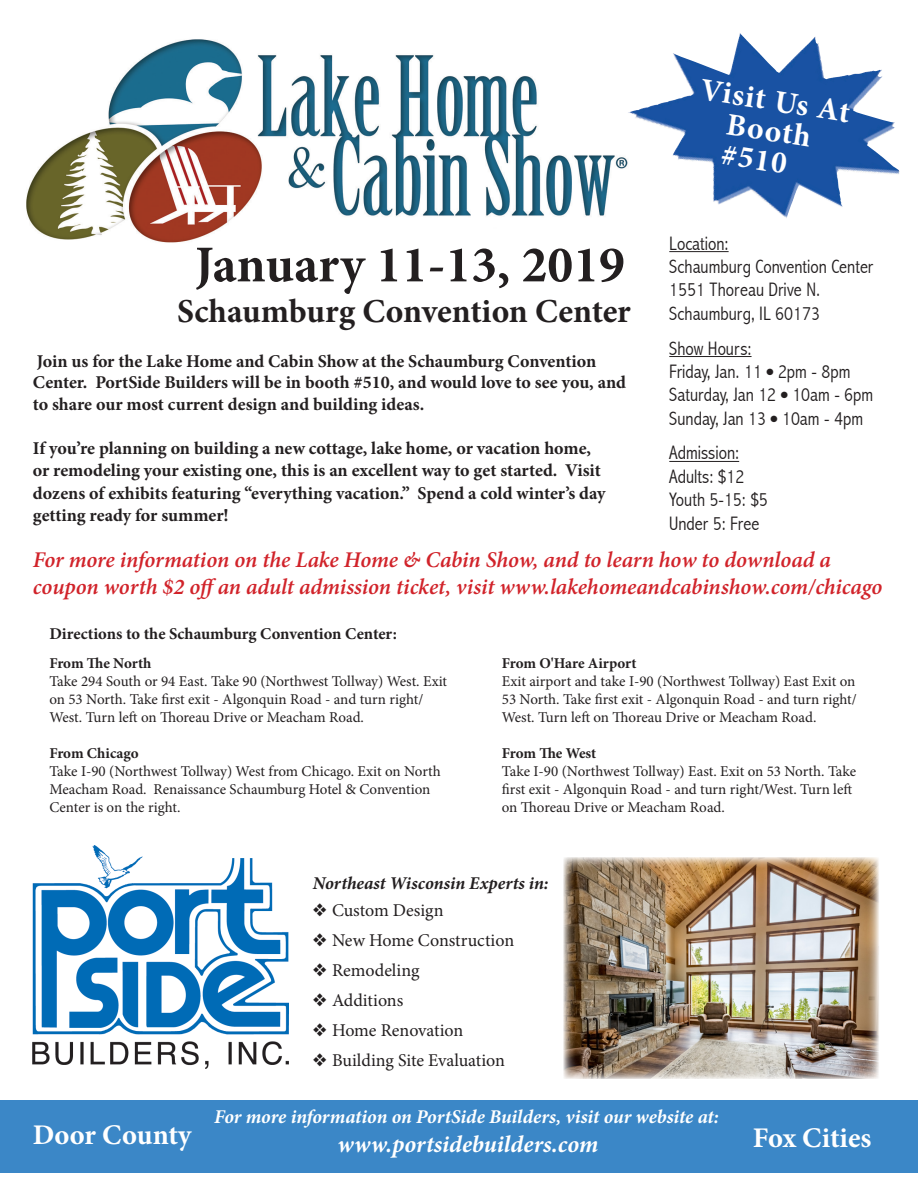
<style>
.page{position:relative;width:918px;height:1188px;background:#fff}
.page>*{position:absolute;margin:0;border:0;box-sizing:border-box;transform-origin:0 0}
.t1{font:700 51.75px "Minion Pro";color:#231f20}
.t2{font:700 33.6px "Minion Pro";letter-spacing:-.005em;color:#231f20}
.t3{font:700 31.5px "Minion Pro";color:#fff}
.t4{font:700 28.5px "Minion Pro";letter-spacing:-.005em;color:#fff}
.t5{font:italic 700 24px "Minion Pro";color:#fff}
.t6{font:italic 600 22.5px "Minion Pro";letter-spacing:-.005em;color:#d1232a}
.t7{font:300 condensed 19.5px "Abadi";color:#231f20}
.t8{font:italic 700 19.5px "Minion Pro";letter-spacing:-.005em;color:#fff}
.t9{font:700 18px/22.5px "Minion Pro";color:#231f20}
.t10{font:18px "Minion Pro";color:#231f20}
.t11{font:italic 700 18px "Minion Pro";color:#231f20}
.t12{font:700 16.5px "Minion Pro";letter-spacing:-.005em;color:#231f20}
.t13{font:15px/18px "Minion Pro";letter-spacing:-.005em;color:#231f20}
.t14{font:700 15px "Minion Pro";letter-spacing:-.01em;color:#231f20}
</style>
<div class="page">
<img style="left:26px;top:39px;width:601px;height:204px">
<img style="left:32px;top:845px;width:257px;height:223px">
<img style="left:627px;top:42px;width:273px;height:176px">
<hr style="left:669px;top:251px;width:60px;height:1px;background:#231f20">
<hr style="left:669px;top:356px;width:83px;height:1px;background:#231f20">
<hr style="left:669px;top:461px;width:70px;height:1px;background:#231f20">
<img style="left:564px;top:857px;width:315px;height:222px">
<div style="left:0;top:1100px;width:918px;height:73px;background:#3b87c7"></div>
<p class="t1" style="left:195px;top:228px;width:431px">January 11-13, 2019</p>
<p class="t2" style="left:177px;top:287px;width:455px">Schaumburg Convention Center</p>
<p class="t9" style="left:33px;top:350px;width:595px;line-height:21.6px">Join us for the Lake Home and Cabin Show at the Schaumburg Convention<br>Center. PortSide Builders will be in booth #510, and would love to see you, and to share our most current design and building ideas.</p>
<p class="t9" style="left:33px;top:437px;width:574px">If you’re planning on building a new cottage, lake home, or vacation home, or remodeling your existing one, this is an excellent way to get started. Visit dozens of exhibits featuring “everything vacation.” Spend a cold winter’s day getting ready for summer!</p>
<p class="t3" style="left:704px;top:67px;width:153px;rotate:9deg">Visit Us At</p>
<p class="t3" style="left:730px;top:102px;width:87px;rotate:9deg">Booth</p>
<p class="t3" style="left:725px;top:132px;width:67px;rotate:9deg">#510</p>
<p class="t7" style="left:669px;top:232px;width:61px">Location:</p>
<p class="t7" style="left:669px;top:255px;width:206px">Schaumburg Convention Center</p>
<p class="t7" style="left:669px;top:279px;width:152px">1551 Thoreau Drive N.</p>
<p class="t7" style="left:669px;top:302px;width:152px">Schaumburg, IL 60173</p>
<p class="t7" style="left:669px;top:337px;width:84px">Show Hours:</p>
<p class="t7" style="left:669px;top:360px;width:183px">Friday, Jan. 11 ● 2pm - 8pm</p>
<p class="t7" style="left:669px;top:384px;width:206px">Saturday, Jan 12 ● 10am - 6pm</p>
<p class="t7" style="left:669px;top:407px;width:195px">Sunday, Jan 13 ● 10am - 4pm</p>
<p class="t7" style="left:669px;top:442px;width:71px">Admission:</p>
<p class="t7" style="left:669px;top:465px;width:76px">Adults: $12</p>
<p class="t7" style="left:669px;top:488px;width:100px">Youth 5-15: $5</p>
<p class="t7" style="left:669px;top:512px;width:92px">Under 5: Free</p>
<p class="t6" style="left:33px;top:544px;width:800px">For more information on the Lake Home &amp; Cabin Show, and to learn how to download a</p>
<p class="t6" style="left:33px;top:571px;width:851px">coupon worth $2 off an adult admission ticket, visit www.lakehomeandcabinshow.com/chicago</p>
<p class="t12" style="left:49px;top:622px;width:349px">Directions to the Schaumburg Convention Center:</p>
<p class="t14" style="left:49px;top:652px;width:104px">From The North</p>
<p class="t13" style="left:49px;top:672px;width:399px">Take 294 South or 94 East. Take 90 (Northwest Tollway) West. Exit on 53 North. Take first exit - Algonquin Road - and turn right/<br>West. Turn left on Thoreau Drive or Meacham Road.</p>
<p class="t14" style="left:49px;top:742px;width:91px">From Chicago</p>
<p class="t13" style="left:49px;top:762px;width:393px">Take I-90 (Northwest Tollway) West from Chicago. Exit on North<br>Meacham Road. Renaissance Schaumburg Hotel &amp; Convention<br>Center is on the right.</p>
<p class="t14" style="left:502px;top:652px;width:136px">From O'Hare Airport</p>
<p class="t13" style="left:502px;top:672px;width:357px;text-align:justify">Exit airport and take I-90 (Northwest Tollway) East Exit on 53 North. Take first exit - Algonquin Road - and turn right/ West. Turn left on Thoreau Drive or Meacham Road.</p>
<p class="t14" style="left:502px;top:742px;width:96px">From The West</p>
<p class="t13" style="left:502px;top:762px;width:356px">Take I-90 (Northwest Tollway) East. Exit on 53 North. Take first exit - Algonquin Road - and turn right/West. Turn left on Thoreau Drive or Meacham Road.</p>
<p class="t11" style="left:313px;top:870px;width:237px">Northeast Wisconsin Experts in:</p>
<p class="t10" style="left:313px;top:898px;width:132px">❖ Custom Design</p>
<p class="t10" style="left:313px;top:928px;width:203px">❖ New Home Construction</p>
<p class="t10" style="left:313px;top:958px;width:108px">❖ Remodeling</p>
<p class="t10" style="left:313px;top:988px;width:92px">❖ Additions</p>
<p class="t10" style="left:313px;top:1018px;width:152px">❖ Home Renovation</p>
<p class="t10" style="left:313px;top:1048px;width:194px">❖ Building Site Evaluation</p>
<p class="t8" style="left:214px;top:1103px;width:506px">For more information on PortSide Builders, visit our website at:</p>
<p class="t5" style="left:338px;top:1127px;width:262px">www.portsidebuilders.com</p>
<p class="t4" style="left:33px;top:1115px;width:160px">Door County</p>
<p class="t4" style="left:753px;top:1118px;width:120px">Fox Cities</p>
</div>
